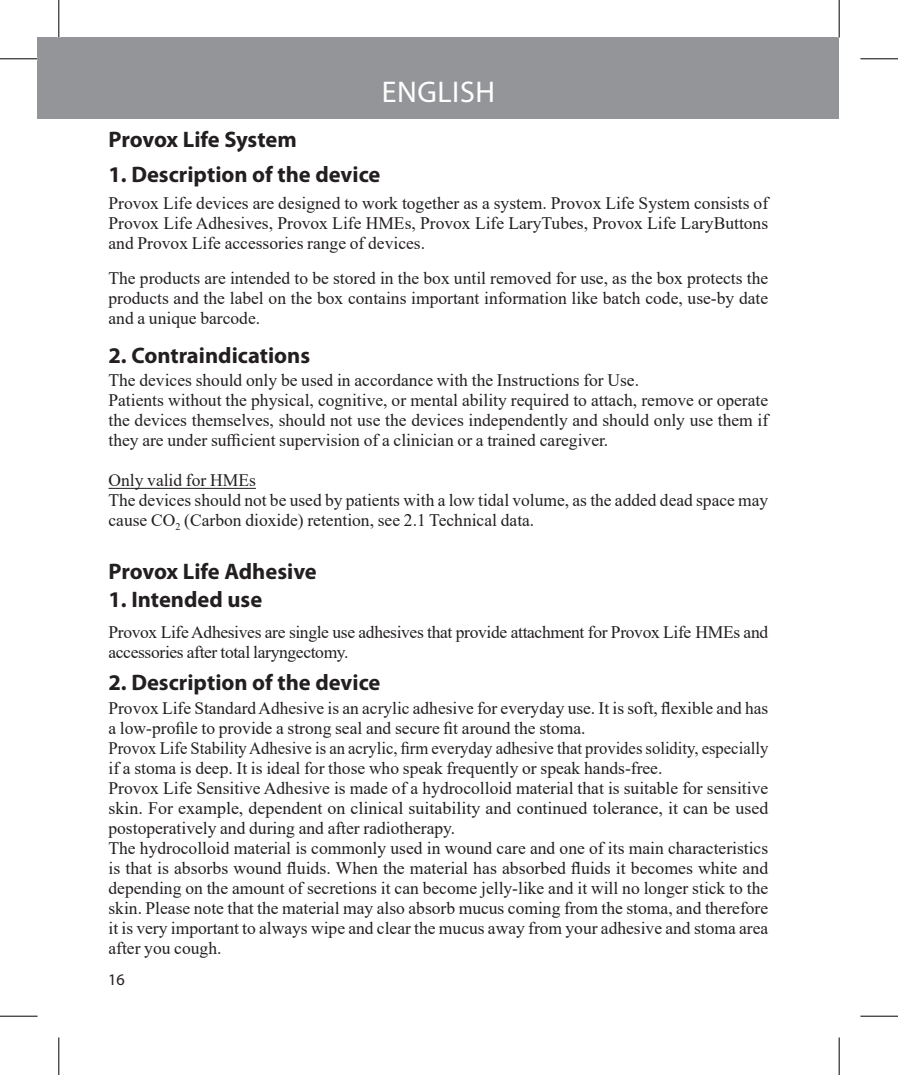
<style>
.page{position:relative;width:898px;height:1075px;background:#fff}
.page>*{position:absolute;margin:0;border:0;box-sizing:border-box;transform-origin:0 0}
.t1{font:30px "Myriad Pro";letter-spacing:.02em;color:#fff}
.t2{font:700 22.5px "Myriad Pro";color:#231f20}
.t3{font:17.5px/20px "Times New Roman";color:#231f20}
.t4{font:17.5px/20px "Times New Roman";letter-spacing:-.02em;color:#231f20}
.t5{font:16.25px "Myriad Pro";color:#231f20}
</style>
<div class="page">
<hr style="left:108px;top:488px;width:148px;height:1px;background:#231f20">
<div style="left:38px;top:38px;width:800px;height:81px;background:#939598"></div>
<hr style="left:0;top:58px;width:38px;height:1px;background:#000">
<hr style="left:860px;top:58px;width:37px;height:1px;background:#000">
<hr style="left:0;top:1015px;width:38px;height:1px;background:#000">
<hr style="left:860px;top:1015px;width:37px;height:1px;background:#000">
<hr style="left:58px;top:0;width:1px;height:37px;background:#000">
<hr style="left:58px;top:1037px;width:1px;height:37px;background:#000">
<hr style="left:838px;top:0;width:1px;height:37px;background:#000">
<hr style="left:838px;top:1037px;width:1px;height:37px;background:#000">
<h1 class="t1" style="left:381px;top:73px;width:115px">ENGLISH</h1>
<p class="t2" style="left:108px;top:124px;width:190px">Provox Life System</p>
<p class="t2" style="left:108px;top:160px;width:273px">1. Description of the device</p>
<p class="t3" style="left:108px;top:193px;width:661px;text-align:justify">Provox Life devices are designed to work together as a system. Provox Life System consists of Provox Life Adhesives, Provox Life HMEs, Provox Life LaryTubes, Provox Life LaryButtons and Provox Life accessories range of devices.</p>
<p class="t3" style="left:108px;top:267px;width:661px;text-align:justify">The products are intended to be stored in the box until removed for use, as the box protects the products and the label on the box contains important information like batch code, use-by date and a unique barcode.</p>
<p class="t2" style="left:108px;top:340px;width:203px">2. Contraindications</p>
<p class="t3" style="left:108px;top:370px;width:661px">The devices should only be used in accordance with the Instructions for Use.<br>Patients without the physical, cognitive, or mental ability required to attach, remove or operate the devices themselves, should not use the devices independently and should only use them if they are under sufficient supervision of a clinician or a trained caregiver.</p>
<p class="t3" style="left:108px;top:470px;width:661px">Only valid for HMEs<br>The devices should not be used by patients with a low tidal volume, as the added dead space may cause CO<sub>2</sub> (Carbon dioxide) retention, see 2.1 Technical data.</p>
<p class="t2" style="left:108px;top:556px;width:210px">Provox Life Adhesive</p>
<p class="t2" style="left:108px;top:584px;width:155px">1. Intended use</p>
<p class="t4" style="left:108px;top:621px;width:661px">Provox Life Adhesives are single use adhesives that provide attachment for Provox Life HMEs and accessories after total laryngectomy.</p>
<p class="t2" style="left:108px;top:667px;width:273px">2. Description of the device</p>
<p class="t3" style="left:108px;top:697px;width:661px">Provox Life Standard Adhesive is an acrylic adhesive for everyday use. It is soft, flexible and has a low-profile to provide a strong seal and secure fit around the stoma.<br>Provox Life Stability Adhesive is an acrylic, firm everyday adhesive that provides solidity, especially if a stoma is deep. It is ideal for those who speak frequently or speak hands-free.<br>Provox Life Sensitive Adhesive is made of a hydrocolloid material that is suitable for sensitive skin. For example, dependent on clinical suitability and continued tolerance, it can be used postoperatively and during and after radiotherapy.<br>The hydrocolloid material is commonly used in wound care and one of its main characteristics is that is absorbs wound fluids. When the material has absorbed fluids it becomes white and depending on the amount of secretions it can become jelly-like and it will no longer stick to the skin. Please note that the material may also absorb mucus coming from the stoma, and therefore it is very important to always wipe and clear the mucus away from your adhesive and stoma area after you cough.</p>
<p class="t5" style="left:108px;top:968px;width:18px">16</p>
</div>
